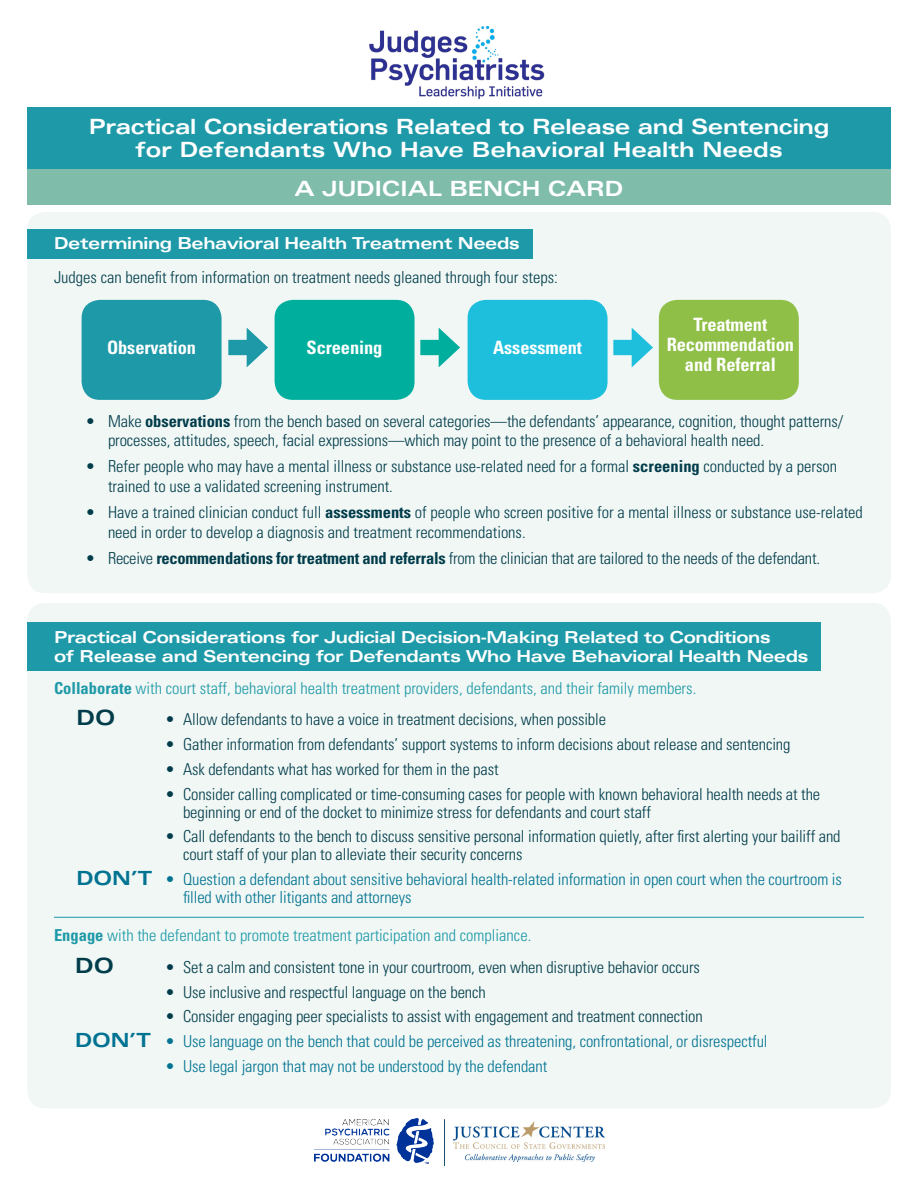
<style>
.page{position:relative;width:918px;height:1188px;background:#fff}
.page>*{position:absolute;margin:0;border:0;box-sizing:border-box;transform-origin:0 0}
.t1{font:700 expanded 21px/22.5px "Univers";letter-spacing:-.015em;color:#fff;text-align:center}
.t2{font:700 expanded 21px "Univers";color:#013c4b}
.t3{font:700 condensed 18.45px/20px "Univers";letter-spacing:-.005em;color:#fff;text-align:center}
.t4{font:300 condensed 16.5px/19.5px "Univers";letter-spacing:-.005em;color:#013c4b}
.t5{font:300 condensed 16.5px/18px "Univers";letter-spacing:-.005em;color:#007292}
.t6{font:700 expanded 16.5px/19.5px "Univers";letter-spacing:-.025em;color:#fff}
.t7{font:300 condensed 16.5px "Univers";color:#1e99a8}
.s1{font-weight:700}
.s2{font-weight:700;font-stretch:expanded;font-size:19.5px}
</style>
<div class="page">
<div style="left:27px;top:120px;width:864px;height:85px;background:#7fbcaa"></div>
<div style="left:27px;top:212px;width:864px;height:381px;background:#f0f7f4;border-radius:18px"></div>
<div style="left:27px;top:603px;width:864px;height:505px;background:#f0f7f4;border-radius:18px"></div>
<div style="left:27px;top:107px;width:864px;height:61px;background:#1e99a8"></div>
<div style="left:27px;top:230px;width:505px;height:29px;background:#1e99a8"></div>
<div style="left:27px;top:622px;width:793px;height:49px;background:#1e99a8"></div>
<div style="left:82px;top:300px;width:140px;height:100px;background:#1e99a8;border-radius:18px"></div>
<div style="left:468px;top:300px;width:140px;height:100px;background:#1ebfdd;border-radius:18px"></div>
<div style="left:275px;top:300px;width:140px;height:100px;background:#00ae9e;border-radius:18px"></div>
<div style="left:659px;top:300px;width:140px;height:100px;background:#8fbf47;border-radius:18px"></div>
<div style="left:228px;top:340px;width:27px;height:15px;background:#1e99a8"></div>
<svg style="left:247px;top:328px;width:21px;height:39px"></svg>
<div style="left:420px;top:340px;width:27px;height:15px;background:#00ae9e"></div>
<svg style="left:439px;top:328px;width:21px;height:39px"></svg>
<div style="left:613px;top:340px;width:27px;height:15px;background:#1ebfdd"></div>
<svg style="left:632px;top:328px;width:21px;height:39px"></svg>
<hr style="left:54px;top:917px;width:810px;height:1px;background:#1e99a8">
<img style="left:369px;top:26px;width:176px;height:73px">
<img style="left:454px;top:1121px;width:151px;height:40px">
<img style="left:314px;top:1118px;width:120px;height:46px">
<hr style="left:444px;top:1119px;width:1px;height:47px;background:#1b4e6b">
<p class="t1" style="left:89px;top:115px;width:742px">Practical Considerations Related to Release and Sentencing for Defendants Who Have Behavioral Health Needs</p>
<p class="t1" style="left:295px;top:177px;width:330px">A JUDICIAL BENCH CARD</p>
<p class="t6" style="left:54px;top:233px;width:467px">Determining Behavioral Health Treatment Needs</p>
<p class="t4" style="left:54px;top:268px;width:505px">Judges can benefit from information on treatment needs gleaned through four steps:</p>
<p class="t3" style="left:107px;top:337px;width:90px">Observation</p>
<p class="t3" style="left:307px;top:337px;width:77px">Screening</p>
<p class="t3" style="left:493px;top:337px;width:91px">Assessment</p>
<p class="t3" style="left:667px;top:315px;width:129px">Treatment<br>Recommendation and Referral</p>
<p class="t4" style="left:108px;top:411px;width:737px;text-indent:-22px">• Make <span class="s1">observations</span> from the bench based on several categories—the defendants’ appearance, cognition, thought patterns/ processes, attitudes, speech, facial expressions—which may point to the presence of a behavioral health need.</p>
<p class="t4" style="left:108px;top:457px;width:731px;text-indent:-22px">• Refer people who may have a mental illness or substance use-related need for a formal <span class="s1">screening</span> conducted by a person trained to use a validated screening instrument.</p>
<p class="t4" style="left:108px;top:502px;width:756px;text-indent:-22px">• Have a trained clinician conduct full <span class="s1">assessments</span> of people who screen positive for a mental illness or substance use-related need in order to develop a diagnosis and treatment recommendations.</p>
<p class="t4" style="left:86px;top:548px;width:736px">• Receive <span class="s1">recommendations for treatment and referrals</span> from the clinician that are tailored to the needs of the defendant.</p>
<p class="t6" style="left:54px;top:627px;width:756px">Practical Considerations for Judicial Decision-Making Related to Conditions<br>of Release and Sentencing for Defendants Who Have Behavioral Health Needs</p>
<p class="t7" style="left:54px;top:678px;width:644px"><span class="s1">Collaborate</span> with court staff, behavioral health treatment providers, defendants, and their family members.</p>
<p class="t2" style="left:76px;top:706px;width:40px">DO</p>
<p class="t4" style="left:165px;top:710px;width:443px">• Allow defendants to have a voice in treatment decisions, when possible</p>
<p class="t4" style="left:165px;top:734px;width:627px">• Gather information from defendants’ support systems to inform decisions about release and sentencing</p>
<p class="t4" style="left:165px;top:759px;width:335px">• Ask defendants what has worked for them in the past</p>
<p class="t4" style="left:183px;top:785px;width:639px;line-height:18px;text-indent:-18px">• Consider calling complicated or time-consuming cases for people with known behavioral health needs at the beginning or end of the docket to minimize stress for defendants and court staff</p>
<p class="t4" style="left:183px;top:827px;width:659px;line-height:18px;text-indent:-18px">• Call defendants to the bench to discuss sensitive personal information quietly, after first alerting your bailiff and court staff of your plan to alleviate their security concerns</p>
<p class="t5" style="left:183px;top:870px;width:660px;text-indent:-107px"><span class="s2">DON’T</span> • Question a defendant about sensitive behavioral health-related information in open court when the courtroom is filled with other litigants and attorneys</p>
<p class="t7" style="left:54px;top:926px;width:479px"><span class="s1">Engage</span> with the defendant to promote treatment participation and compliance.</p>
<p class="t2" style="left:75px;top:953px;width:40px">DO</p>
<p class="t4" style="left:165px;top:957px;width:537px">• Set a calm and consistent tone in your courtroom, even when disruptive behavior occurs</p>
<p class="t4" style="left:165px;top:982px;width:322px">• Use inclusive and respectful language on the bench</p>
<p class="t4" style="left:165px;top:1007px;width:539px">• Consider engaging peer specialists to assist with engagement and treatment connection</p>
<p class="t5" style="left:75px;top:1032px;width:694px"><span class="s2">DON’T</span> • Use language on the bench that could be perceived as threatening, confrontational, or disrespectful</p>
<p class="t5" style="left:165px;top:1057px;width:384px">• Use legal jargon that may not be understood by the defendant</p>
</div>
